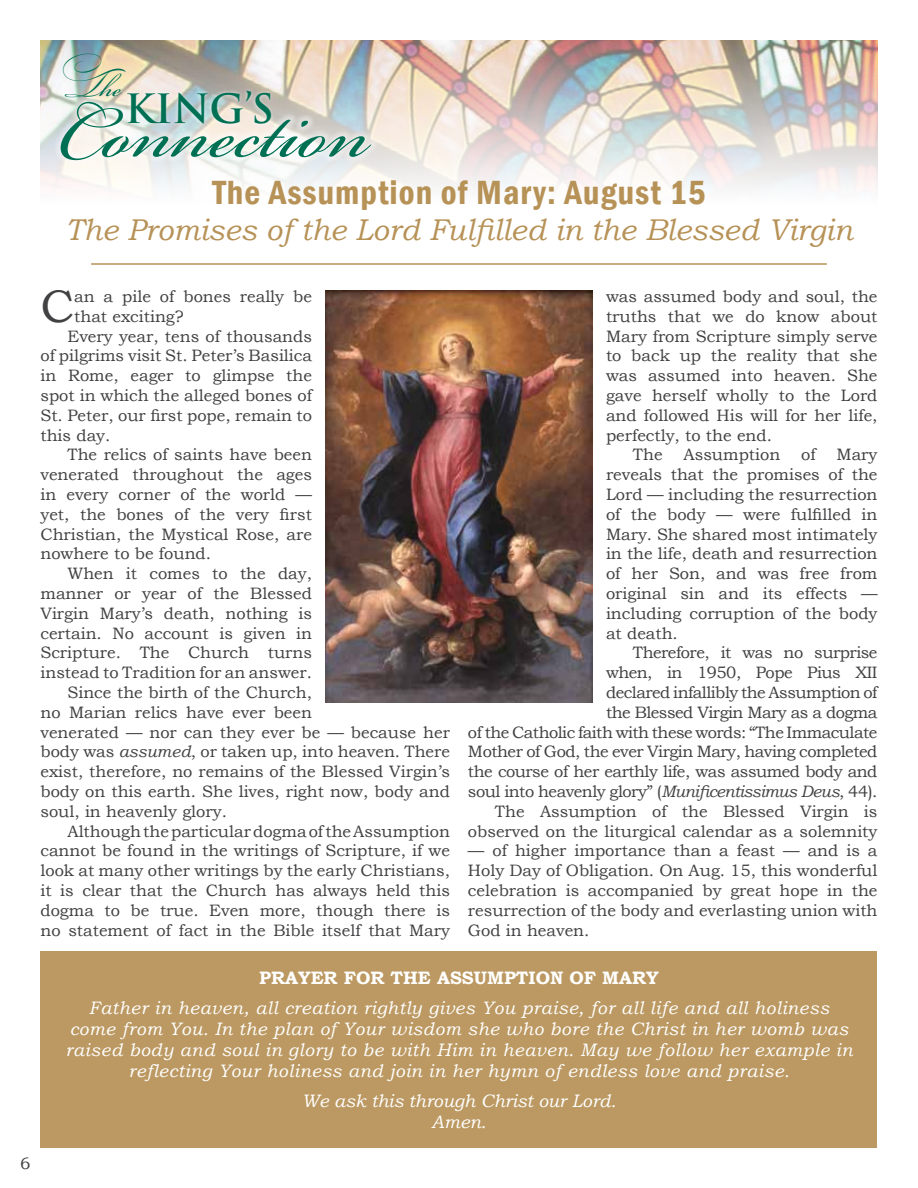
<style>
.page{position:relative;width:918px;height:1188px;background:#fff}
.page>*{position:absolute;margin:0;border:0;box-sizing:border-box;transform-origin:0 0}
.t1{font:116.7px "Bickham Script Pro";color:#007054}
.t2{font:45.6px "Bookman Old Style";color:#414042}
.t3{font:700 39.45px "Trajan Pro";color:#007054}
.t4{font:39.45px "Bickham Script Pro";color:#007054}
.t5{font:600 condensed 34.5px "Franklin Gothic";letter-spacing:.03em;color:#b79257}
.t6{font:italic 30px "Bookman Old Style";color:#b79257}
.t7{font:italic 18px/21px "Bookman Old Style";letter-spacing:.03em;color:#fff;text-align:center}
.t8{font:italic 18px/21px "Bookman Old Style";color:#fff;text-align:center}
.t9{font:700 18px "Bookman Old Style";color:#fff}
.t10{font:16.5px/19.8px "Bookman Old Style";color:#414042;text-align:justify}
.t11{font:16.5px/19.8px "Bookman Old Style";letter-spacing:-.03em;color:#414042;text-align:right}
.s1{font-style:italic}
</style>
<div class="page">
<img style="left:40px;top:40px;width:838px;height:147px">
<svg style="left:54px;top:95px;width:324px;height:72px"></svg>
<div style="left:123px;top:87px;width:152px;height:41px;background:#fff;opacity:.75"></div>
<hr style="left:91px;top:263px;width:736px;height:2px;background:#b79257">
<div style="left:40px;top:951px;width:838px;height:197px;background:#bc9962"></div>
<img style="left:325px;top:290px;width:267px;height:412px">
<h3 class="t4" style="left:62px;top:60px;width:65px">Th e</h3>
<h3 class="t3" style="left:125px;top:84px;width:151px">KING’S</h3>
<h1 class="t1" style="left:58px;top:48px;width:308px">Connection</h1>
<h3 class="t5" style="left:212px;top:170px;width:495px">The Assumption of Mary: August 15</h3>
<h3 class="t6" style="left:65px;top:210px;width:789px">The Promises of the Lord Fulfilled in the Blessed Virgin</h3>
<h2 class="t2" style="left:40px;top:277px;width:35px">C</h2>
<p class="t10" style="left:74px;top:287px;width:239px">an a pile of bones really be</p>
<p class="t10" style="left:74px;top:306px;width:111px">that exciting?</p>
<p class="t10" style="left:67px;top:326px;width:246px">Every year, tens of thousands</p>
<p class="t10" style="left:40px;top:346px;width:273px">of pilgrims visit St. Peter’s Basilica</p>
<p class="t10" style="left:40px;top:366px;width:273px">in Rome, eager to glimpse the</p>
<p class="t10" style="left:40px;top:386px;width:273px">spot in which the alleged bones of</p>
<p class="t10" style="left:40px;top:405px;width:273px">St. Peter, our first pope, remain to</p>
<p class="t10" style="left:40px;top:425px;width:71px">this day.</p>
<p class="t10" style="left:67px;top:445px;width:246px">The relics of saints have been</p>
<p class="t10" style="left:40px;top:465px;width:273px">venerated throughout the ages</p>
<p class="t10" style="left:40px;top:485px;width:273px">in every corner of the world —</p>
<p class="t10" style="left:40px;top:504px;width:273px">yet, the bones of the very first</p>
<p class="t10" style="left:40px;top:524px;width:273px">Christian, the Mystical Rose, are</p>
<p class="t10" style="left:40px;top:544px;width:172px">nowhere to be found.</p>
<p class="t10" style="left:67px;top:564px;width:246px">When it comes to the day,</p>
<p class="t10" style="left:40px;top:584px;width:273px">manner or year of the Blessed</p>
<p class="t10" style="left:40px;top:603px;width:273px">Virgin Mary’s death, nothing is</p>
<p class="t10" style="left:40px;top:623px;width:273px">certain. No account is given in</p>
<p class="t10" style="left:40px;top:643px;width:273px">Scripture. The Church turns</p>
<p class="t10" style="left:40px;top:663px;width:273px">instead to Tradition for an answer.</p>
<p class="t10" style="left:67px;top:683px;width:246px">Since the birth of the Church,</p>
<p class="t10" style="left:40px;top:702px;width:273px">no Marian relics have ever been</p>
<p class="t10" style="left:40px;top:722px;width:411px">venerated — nor can they ever be — because her</p>
<p class="t10" style="left:40px;top:742px;width:411px">body was <span class="s1">assumed</span>, or taken up, into heaven. There</p>
<p class="t10" style="left:40px;top:762px;width:411px">exist, therefore, no remains of the Blessed Virgin’s</p>
<p class="t10" style="left:40px;top:782px;width:411px">body on this earth. She lives, right now, body and</p>
<p class="t10" style="left:40px;top:801px;width:188px">soul, in heavenly glory.</p>
<p class="t10" style="left:67px;top:821px;width:384px">Although the particular dogma of the Assumption</p>
<p class="t10" style="left:40px;top:841px;width:411px">cannot be found in the writings of Scripture, if we</p>
<p class="t10" style="left:40px;top:861px;width:411px">look at many other writings by the early Christians,</p>
<p class="t10" style="left:40px;top:881px;width:411px">it is clear that the Church has always held this</p>
<p class="t10" style="left:40px;top:900px;width:411px">dogma to be true. Even more, though there is</p>
<p class="t10" style="left:40px;top:920px;width:411px">no statement of fact in the Bible itself that Mary</p>
<p class="t10" style="left:606px;top:287px;width:273px">was assumed body and soul, the</p>
<p class="t10" style="left:606px;top:306px;width:273px">truths that we do know about</p>
<p class="t10" style="left:606px;top:326px;width:273px">Mary from Scripture simply serve</p>
<p class="t10" style="left:606px;top:346px;width:273px">to back up the reality that she</p>
<p class="t10" style="left:606px;top:366px;width:273px">was assumed into heaven. She</p>
<p class="t10" style="left:606px;top:386px;width:273px">gave herself wholly to the Lord</p>
<p class="t10" style="left:606px;top:405px;width:273px">and followed His will for her life,</p>
<p class="t10" style="left:606px;top:425px;width:167px">perfectly, to the end.</p>
<p class="t10" style="left:633px;top:445px;width:31px">The</p>
<p class="t10" style="left:684px;top:445px;width:98px">Assumption</p>
<p class="t10" style="left:801px;top:445px;width:16px">of</p>
<p class="t10" style="left:606px;top:445px;width:273px;text-indent:231px">Mary reveals that the promises of the Lord — including the resurrection of the body — were fulfilled in Mary. She shared most intimately in the life, death and resurrection of her Son, and was free from original sin and its effects — including corruption of the body at death.</p>
<p class="t11" style="left:468px;top:643px;width:411px">Therefore, it was no surprise<br>when, in 1950, Pope Pius XII<br>declared infallibly the Assumption of<br>the Blessed Virgin Mary as a dogma<br>of the Catholic faith with these words: “The Immaculate Mother of God, the ever Virgin Mary, having completed the course of her earthly life, was assumed body and soul into heavenly glory” (<span class="s1">Munificentissimus Deus</span>, 44).<br>The Assumption of the Blessed Virgin is observed on the liturgical calendar as a solemnity</p>
<p class="t10" style="left:468px;top:841px;width:411px">— of higher importance than a feast — and is a Holy Day of Obligation. On Aug. 15, this wonderful celebration is accompanied by great hope in the resurrection of the body and everlasting union with God in heaven.</p>
<p class="t10" style="left:20px;top:1154px;width:12px">6</p>
<p class="t9" style="left:259px;top:964px;width:401px">PRAYER FOR THE ASSUMPTION OF MARY</p>
<p class="t7" style="left:65px;top:997px;width:789px">Father in heaven, all creation rightly gives You praise, for all life and all holiness come from You. In the plan of Your wisdom she who bore the Christ in her womb was raised body and soul in glory to be with Him in heaven. May we follow her example in reflecting Your holiness and join in her hymn of endless love and praise.</p>
<p class="t8" style="left:302px;top:1090px;width:316px">We ask this through Christ our Lord.<br>Amen.</p>
</div>
